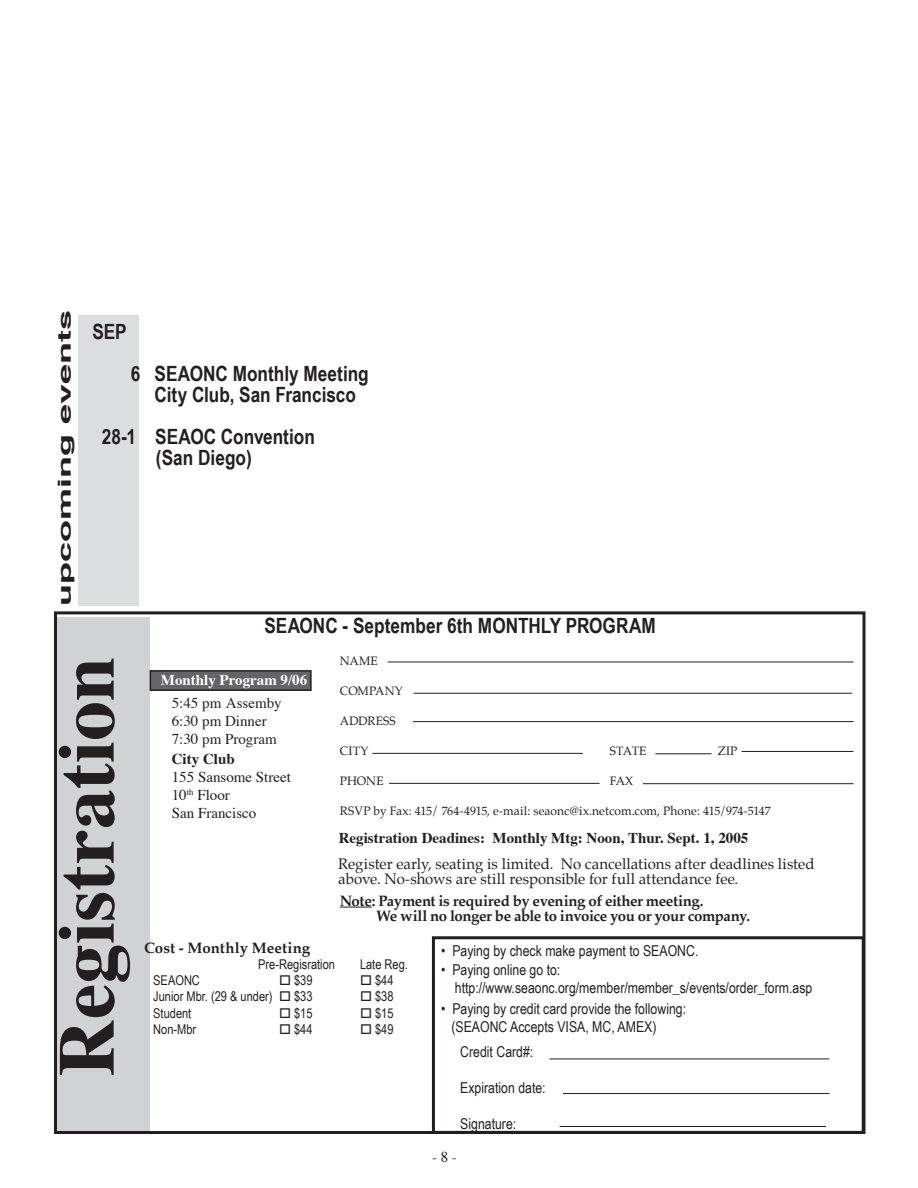
<style>
.page{position:relative;width:918px;height:1188px;background:#fff}
.page>*{position:absolute;margin:0;border:0;box-sizing:border-box;transform-origin:0 0}
.t1{font:700 79.5px "Times";color:#231f20}
.t2{font:700 21px/21px "Arial Narrow";color:#231f20;text-align:center}
.t3{font:700 18px "Helvetica";color:#231f20;scale:2 1}
.t4{font:15px/18px "Arial Narrow";color:#231f20}
.t5{font:15px/15px "Palatino";color:#231f20}
.t6{font:700 15px/15px "Palatino";letter-spacing:-.025em;color:#231f20}
.t7{font:15px/18px "Times";color:#231f20}
.t8{font:700 15px "Times";color:#231f20}
.t9{font:700 15px "Palatino";letter-spacing:.005em;color:#231f20}
.t10{font:700 15px "Times";color:#fff}
.t11{font:13.5px "Arial Narrow";color:#231f20}
.t12{font:12px "Palatino";letter-spacing:.005em;color:#231f20}
</style>
<div class="page">
<div style="left:432px;top:936px;width:433px;height:198px;border:3px solid #231f20"></div>
<div style="left:56px;top:617px;width:94px;height:515px;background:#d1d2d4"></div>
<div style="left:54px;top:611px;width:811px;height:523px;border:3px solid #231f20"></div>
<hr style="left:388px;top:662px;width:465px;height:1px;background:#231f20">
<hr style="left:414px;top:693px;width:438px;height:1px;background:#231f20">
<hr style="left:413px;top:721px;width:440px;height:1px;background:#231f20">
<hr style="left:742px;top:751px;width:111px;height:1px;background:#231f20">
<hr style="left:655px;top:753px;width:57px;height:1px;background:#231f20">
<hr style="left:643px;top:783px;width:210px;height:1px;background:#231f20">
<hr style="left:340px;top:907px;width:32px;height:1px;background:#231f20">
<div style="left:150px;top:671px;width:161px;height:19px;background:#656568"></div>
<div style="left:150px;top:670px;width:162px;height:21px;border:2px solid #231f20"></div>
<hr style="left:550px;top:1059px;width:279px;height:1px;background:#231f20">
<hr style="left:563px;top:1093px;width:266px;height:1px;background:#231f20">
<hr style="left:560px;top:1126px;width:266px;height:1px;background:#231f20">
<div style="left:78px;top:315px;width:61px;height:291px;background:#dcdddf"></div>
<hr style="left:389px;top:783px;width:211px;height:1px;background:#231f20">
<hr style="left:372px;top:753px;width:211px;height:1px;background:#231f20">
<p class="t3" style="left:52px;top:606px;width:150px;rotate:-90deg">upcoming events</p>
<h2 class="t2" style="left:92px;top:321px;width:36px">SEP</h2>
<h2 class="t2" style="left:131px;top:363px;width:240px">6 SEAONC Monthly Meeting<br>City Club, San Francisco</h2>
<h2 class="t2" style="left:102px;top:426px;width:214px">28-1 SEAOC Convention (San Diego)</h2>
<h2 class="t2" style="left:264px;top:615px;width:393px">SEAONC - September 6th MONTHLY PROGRAM</h2>
<h1 class="t1" style="left:34px;top:1076px;width:421px;rotate:-90deg">Registration</h1>
<p class="t10" style="left:161px;top:670px;width:148px">Monthly Program 9/06</p>
<p class="t7" style="left:172px;top:695px;width:111px">5:45 pm Assemby<br>6:30 pm Dinner<br>7:30 pm Program</p>
<p class="t8" style="left:172px;top:749px;width:64px">City Club</p>
<p class="t7" style="left:172px;top:768px;width:121px">155 Sansome Street<br>10<sup>th</sup> Floor<br>San Francisco</p>
<p class="t12" style="left:340px;top:653px;width:39px">NAME</p>
<p class="t12" style="left:340px;top:683px;width:64px">COMPANY</p>
<p class="t12" style="left:340px;top:713px;width:57px">ADDRESS</p>
<p class="t12" style="left:340px;top:743px;width:30px">CITY</p>
<p class="t12" style="left:610px;top:743px;width:38px">STATE</p>
<p class="t12" style="left:718px;top:743px;width:21px">ZIP</p>
<p class="t12" style="left:340px;top:773px;width:45px">PHONE</p>
<p class="t12" style="left:610px;top:773px;width:25px">FAX</p>
<p class="t12" style="left:340px;top:803px;width:432px">RSVP by Fax: 415/ 764-4915, e-mail: seaonc@ix.netcom.com, Phone: 415/974-5147</p>
<p class="t8" style="left:339px;top:827px;width:411px">Registration Deadines: Monthly Mtg: Noon, Thur. Sept. 1, 2005</p>
<p class="t5" style="left:338px;top:857px;width:478px">Register early, seating is limited. No cancellations after deadlines listed above. No-shows are still responsible for full attendance fee.</p>
<p class="t6" style="left:376px;top:894px;width:376px;text-indent:-36px">Note: Payment is required by evening of either meeting.<br>We will no longer be able to invoice you or your company.</p>
<p class="t9" style="left:144px;top:938px;width:168px">Cost - Monthly Meeting</p>
<p class="t11" style="left:258px;top:957px;width:78px">Pre-Regisration</p>
<p class="t11" style="left:360px;top:957px;width:50px">Late Reg.</p>
<p class="t11" style="left:153px;top:973px;width:48px">SEAONC</p>
<p class="t11" style="left:279px;top:973px;width:35px">□ $39</p>
<p class="t11" style="left:360px;top:973px;width:35px">□ $44</p>
<p class="t11" style="left:153px;top:989px;width:161px">Junior Mbr. (29 &amp; under) □ $33</p>
<p class="t11" style="left:360px;top:989px;width:35px">□ $38</p>
<p class="t11" style="left:153px;top:1005px;width:40px">Student</p>
<p class="t11" style="left:279px;top:1005px;width:35px">□ $15</p>
<p class="t11" style="left:360px;top:1005px;width:35px">□ $15</p>
<p class="t11" style="left:153px;top:1021px;width:45px">Non-Mbr</p>
<p class="t11" style="left:279px;top:1021px;width:35px">□ $44</p>
<p class="t11" style="left:360px;top:1021px;width:35px">□ $49</p>
<p class="t4" style="left:441px;top:941px;width:259px">• Paying by check make payment to SEAONC.</p>
<p class="t4" style="left:455px;top:961px;width:359px;text-indent:-14px">• Paying online go to: http://www.seaonc.org/member/member_s/events/order_form.asp</p>
<p class="t4" style="left:451px;top:1000px;width:236px;text-indent:-10px">• Paying by credit card provide the following: (SEAONC Accepts VISA, MC, AMEX)</p>
<p class="t4" style="left:460px;top:1043px;width:75px">Credit Card#:</p>
<p class="t4" style="left:460px;top:1079px;width:87px">Expiration date:</p>
<p class="t4" style="left:460px;top:1115px;width:58px">Signature:</p>
<p class="t7" style="left:432px;top:1149px;width:26px">- 8 -</p>
</div>
